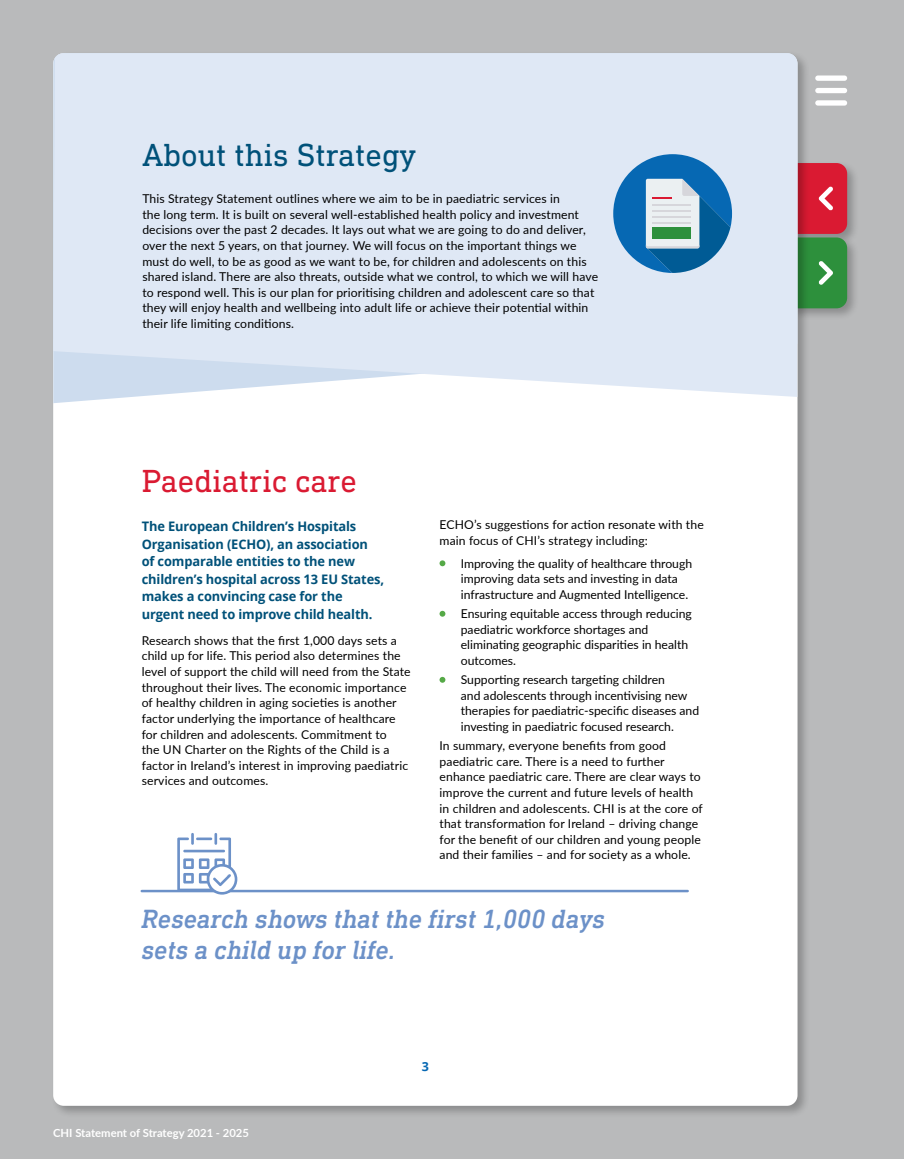
<style>
.page{position:relative;width:904px;height:1159px;background:#b9babb}
.page>*{position:absolute;margin:0;border:0;box-sizing:border-box;transform-origin:0 0}
.t1{font:32.5px "DIN Next Slab Pro";color:#005179}
.t2{font:32.5px "DIN Next Slab Pro";color:#da1a32}
.t3{font:italic 500 26.88px/31.1px "DIN Next Slab Pro";color:#6c91c8}
.t4{font:700 13.12px/17.5px "Open Sans";letter-spacing:-.01em;color:#005179}
.t5{font:700 12.5px "Open Sans";color:#0668b3}
.t6{font:12.25px/15.6px "Lato";letter-spacing:.01em;color:#000}
.t7{font:700 11.25px "Lato";color:#fff}
</style>
<div class="page">
<svg style="left:815px;top:75px;width:32px;height:31px"></svg>
<div style="left:787px;top:160px;width:72px;height:87px;background:#000;opacity:.25"></div>
<div style="left:787px;top:235px;width:72px;height:86px;background:#000;opacity:.25"></div>
<svg style="left:810px;top:163px;width:37px;height:145px"></svg>
<div style="left:50px;top:50px;width:760px;height:1068px;background:#000;opacity:.25"></div>
<div style="left:53px;top:403px;width:744px;height:703px;background:#fff"></div>
<hr style="left:142px;top:890px;width:545px;height:2px;background:#6c91c8">
<svg style="left:53px;top:53px;width:744px;height:344px;fill:#dfe8f5"></svg>
<svg style="left:439px;top:560px;width:6px;height:6px"></svg>
<svg style="left:439px;top:611px;width:6px;height:6px"></svg>
<svg style="left:439px;top:677px;width:6px;height:6px"></svg>
<svg style="left:177px;top:833px;width:60px;height:61px"></svg>
<svg style="left:613px;top:154px;width:119px;height:119px"></svg>
<h1 class="t1" style="left:142px;top:136px;width:275px">About this Strategy</h1>
<p class="t6" style="left:142px;top:190px;width:457px">This Strategy Statement outlines where we aim to be in paediatric services in<br>the long term. It is built on several well-established health policy and investment decisions over the past 2 decades. It lays out what we are going to do and deliver, over the next 5 years, on that journey. We will focus on the important things we must do well, to be as good as we want to be, for children and adolescents on this shared island. There are also threats, outside what we control, to which we will have to respond well. This is our plan for prioritising children and adolescent care so that they will enjoy health and wellbeing into adult life or achieve their potential within their life limiting conditions.</p>
<h1 class="t2" style="left:142px;top:462px;width:217px">Paediatric care</h1>
<p class="t4" style="left:142px;top:517px;width:244px">The European Children’s Hospitals Organisation (ECHO), an association<br>of comparable entities to the new children’s hospital across 13 EU States, makes a convincing case for the urgent need to improve child health.</p>
<p class="t6" style="left:142px;top:632px;width:270px">Research shows that the first 1,000 days sets a child up for life. This period also determines the level of support the child will need from the State throughout their lives. The economic importance of healthy children in aging societies is another factor underlying the importance of healthcare for children and adolescents. Commitment to<br>the UN Charter on the Rights of the Child is a factor in Ireland’s interest in improving paediatric services and outcomes.</p>
<p class="t6" style="left:439px;top:516px;width:266px">ECHO’s suggestions for action resonate with the main focus of CHI’s strategy including:</p>
<p class="t6" style="left:461px;top:555px;width:233px">Improving the quality of healthcare through improving data sets and investing in data infrastructure and Augmented Intelligence.</p>
<p class="t6" style="left:461px;top:605px;width:233px">Ensuring equitable access through reducing paediatric workforce shortages and eliminating geographic disparities in health outcomes.</p>
<p class="t6" style="left:461px;top:671px;width:240px">Supporting research targeting children<br>and adolescents through incentivising new therapies for paediatric-specific diseases and investing in paediatric focused research.</p>
<p class="t6" style="left:439px;top:737px;width:265px">In summary, everyone benefits from good paediatric care. There is a need to further enhance paediatric care. There are clear ways to improve the current and future levels of health in children and adolescents. CHI is at the core of that transformation for Ireland – driving change for the benefit of our children and young people and their families – and for society as a whole.</p>
<h2 class="t3" style="left:141px;top:903px;width:465px">Research shows that the first 1,000 days sets a child up for life.</h2>
<p class="t7" style="left:53px;top:1125px;width:197px">CHI Statement of Strategy 2021 - 2025</p>
<p class="t5" style="left:422px;top:1057px;width:9px">3</p>
</div>
